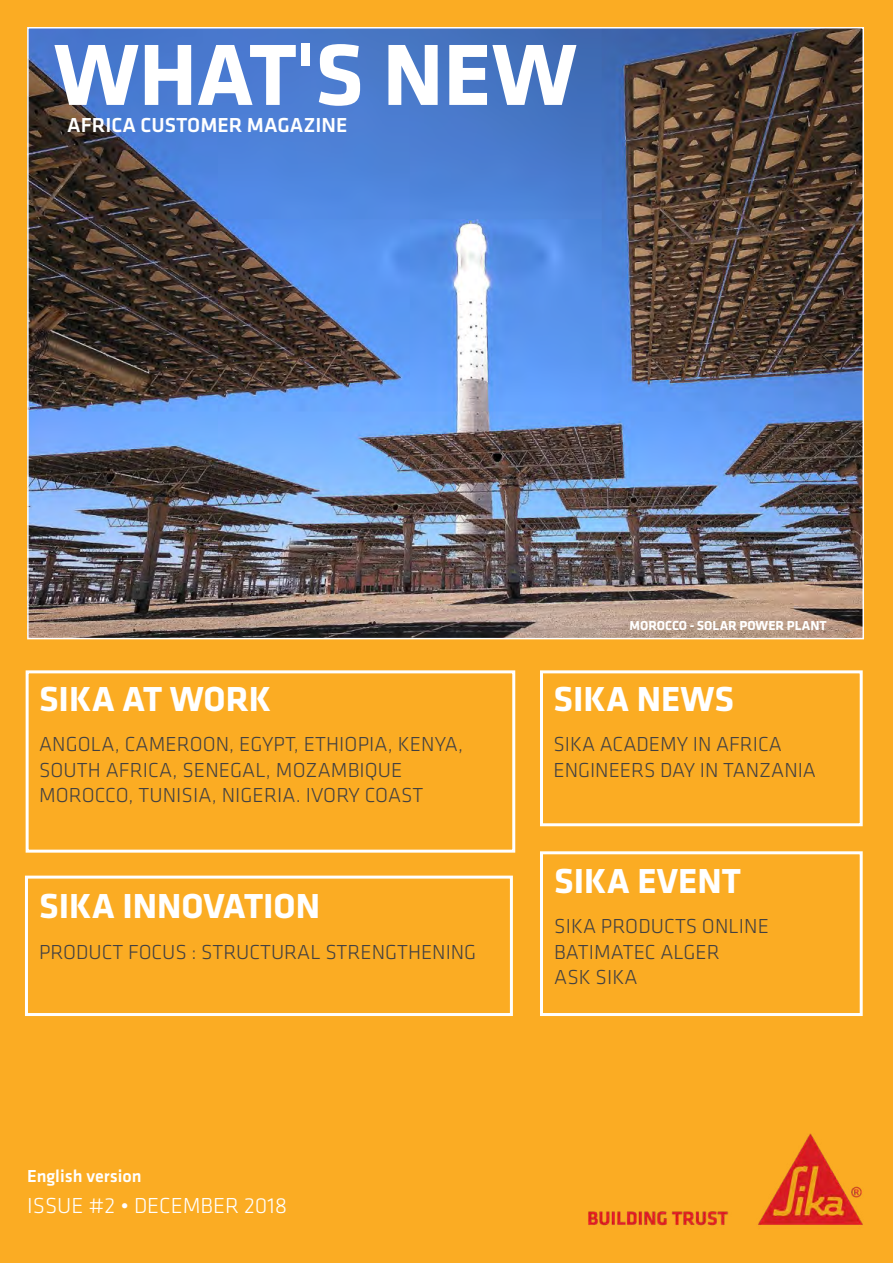
<style>
.page{position:relative;width:893px;height:1263px;background:#fbac23}
.page>*{position:absolute;margin:0;border:0;box-sizing:border-box;transform-origin:0 0}
.t1{font:700 90px "Klavika";color:#fff}
.t2{font:700 36px "Klavika";color:#fff}
.t3{font:300 22.5px "Klavika";color:#fff}
.t4{font:300 21px/25.2px "Klavika";letter-spacing:.005em;color:#414042}
.t5{font:500 21px "Klavika";color:#fff}
.t6{font:500 18px "Klavika";color:#fff}
.t7{font:700 13.5px "Klavika";color:#fff}
</style>
<div class="page">
<img style="left:588px;top:1133px;width:275px;height:93px">
<div style="left:26px;top:670px;width:489px;height:183px;border:3px solid #fff"></div>
<div style="left:25px;top:875px;width:488px;height:141px;border:3px solid #fff"></div>
<div style="left:540px;top:851px;width:323px;height:165px;border:3px solid #fff"></div>
<div style="left:540px;top:670px;width:323px;height:156px;border:3px solid #fff"></div>
<img style="left:30px;top:30px;width:831px;height:606px">
<h1 class="t1" style="left:54px;top:10px;width:524px">WHAT'S NEW</h1>
<p class="t5" style="left:67px;top:111px;width:282px">AFRICA CUSTOMER MAGAZINE</p>
<p class="t7" style="left:629px;top:616px;width:199px">MOROCCO - SOLAR POWER PLANT</p>
<h2 class="t2" style="left:39px;top:673px;width:234px">SIKA AT WORK</h2>
<p class="t4" style="left:39px;top:731px;width:426px">ANGOLA, CAMEROON, EGYPT, ETHIOPIA, KENYA,<br>SOUTH AFRICA, SENEGAL, MOZAMBIQUE<br>MOROCCO, TUNISIA, NIGERIA. IVORY COAST</p>
<h2 class="t2" style="left:39px;top:880px;width:282px">SIKA INNOVATION</h2>
<p class="t4" style="left:39px;top:939px;width:439px">PRODUCT FOCUS : STRUCTURAL STRENGTHENING</p>
<p class="t6" style="left:27px;top:1164px;width:116px">English version</p>
<p class="t3" style="left:27px;top:1191px;width:262px">ISSUE #2 • DECEMBER 2018</p>
<h2 class="t2" style="left:553px;top:673px;width:182px">SIKA NEWS</h2>
<p class="t4" style="left:553px;top:731px;width:264px">SIKA ACADEMY IN AFRICA<br>ENGINEERS DAY IN TANZANIA</p>
<h2 class="t2" style="left:554px;top:855px;width:188px">SIKA EVENT</h2>
<p class="t4" style="left:554px;top:914px;width:216px">SIKA PRODUCTS ONLINE<br>BATIMATEC ALGER<br>ASK SIKA</p>
</div>
